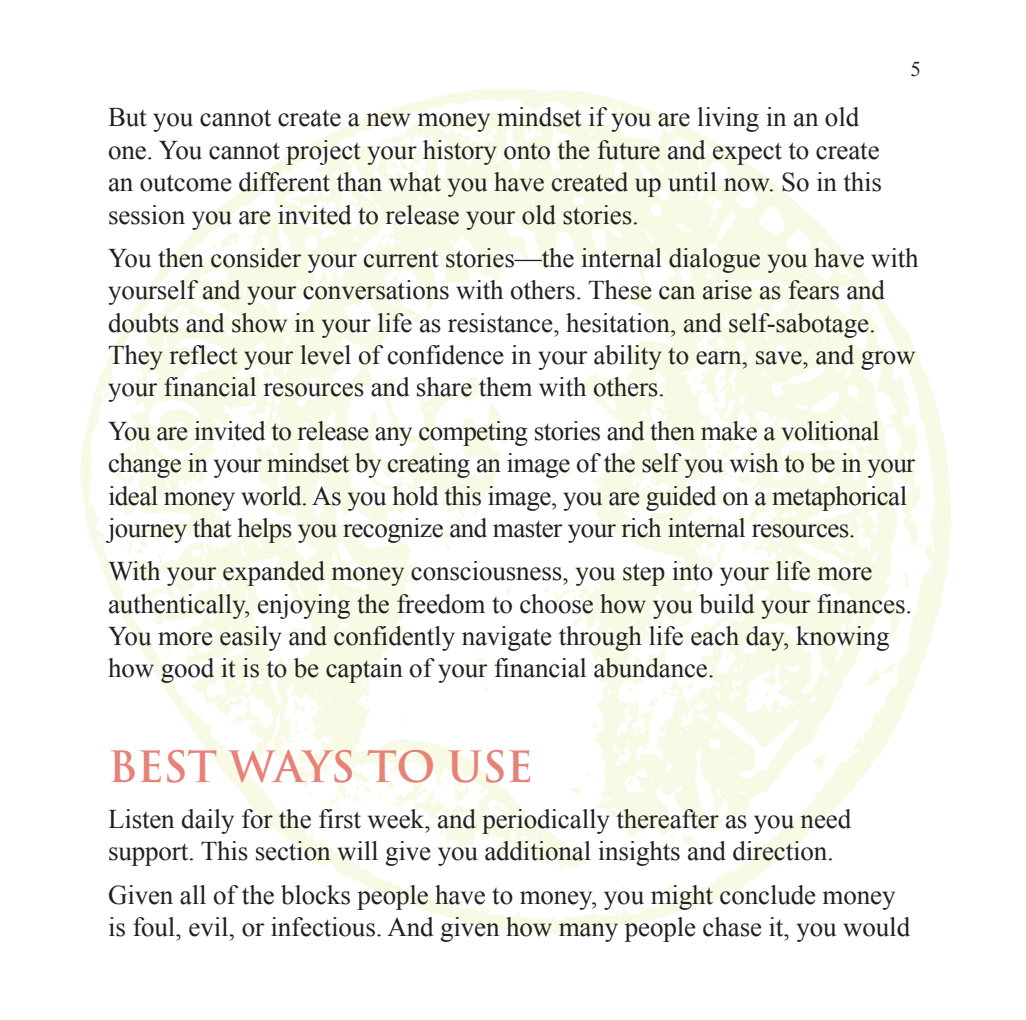
<style>
.page{position:relative;width:1026px;height:1020px;background:#fff}
.page>*{position:absolute;margin:0;border:0;box-sizing:border-box;transform-origin:0 0}
.t1{font:700 42px "Trajan";color:#e78278}
.t2{font:27px/32.4px "Times New Roman";letter-spacing:-.005em;color:#231f20}
.t3{font:21px "Times New Roman";color:#231f20}
</style>
<div class="page">
<img style="left:80px;top:89px;width:872px;height:845px">
<p class="t3" style="left:911px;top:56px;width:12px">5</p>
<p class="t2" style="left:108px;top:101px;width:776px">But you cannot create a new money mindset if you are living in an old one. You cannot project your history onto the future and expect to create an outcome different than what you have created up until now. So in this session you are invited to release your old stories.</p>
<p class="t2" style="left:108px;top:241px;width:812px">You then consider your current stories—the internal dialogue you have with yourself and your conversations with others. These can arise as fears and doubts and show in your life as resistance, hesitation, and self-sabotage.<br>They reflect your level of confidence in your ability to earn, save, and grow your financial resources and share them with others.</p>
<p class="t2" style="left:108px;top:414px;width:809px">You are invited to release any competing stories and then make a volitional change in your mindset by creating an image of the self you wish to be in your ideal money world. As you hold this image, you are guided on a metaphorical journey that helps you recognize and master your rich internal resources.</p>
<p class="t2" style="left:108px;top:554px;width:806px">With your expanded money consciousness, you step into your life more authentically, enjoying the freedom to choose how you build your finances.<br>You more easily and confidently navigate through life each day, knowing how good it is to be captain of your financial abundance.</p>
<h1 class="t1" style="left:108px;top:740px;width:28px">BEST</h1>
<h1 class="t1" style="left:229px;top:740px;width:247px">WAYS TO USE</h1>
<p class="t2" style="left:108px;top:802px;width:745px">Listen daily for the first week, and periodically thereafter as you need support. This section will give you additional insights and direction.</p>
<p class="t2" style="left:108px;top:877px;width:804px">Given all of the blocks people have to money, you might conclude money is foul, evil, or infectious. And given how many people chase it, you would</p>
</div>
